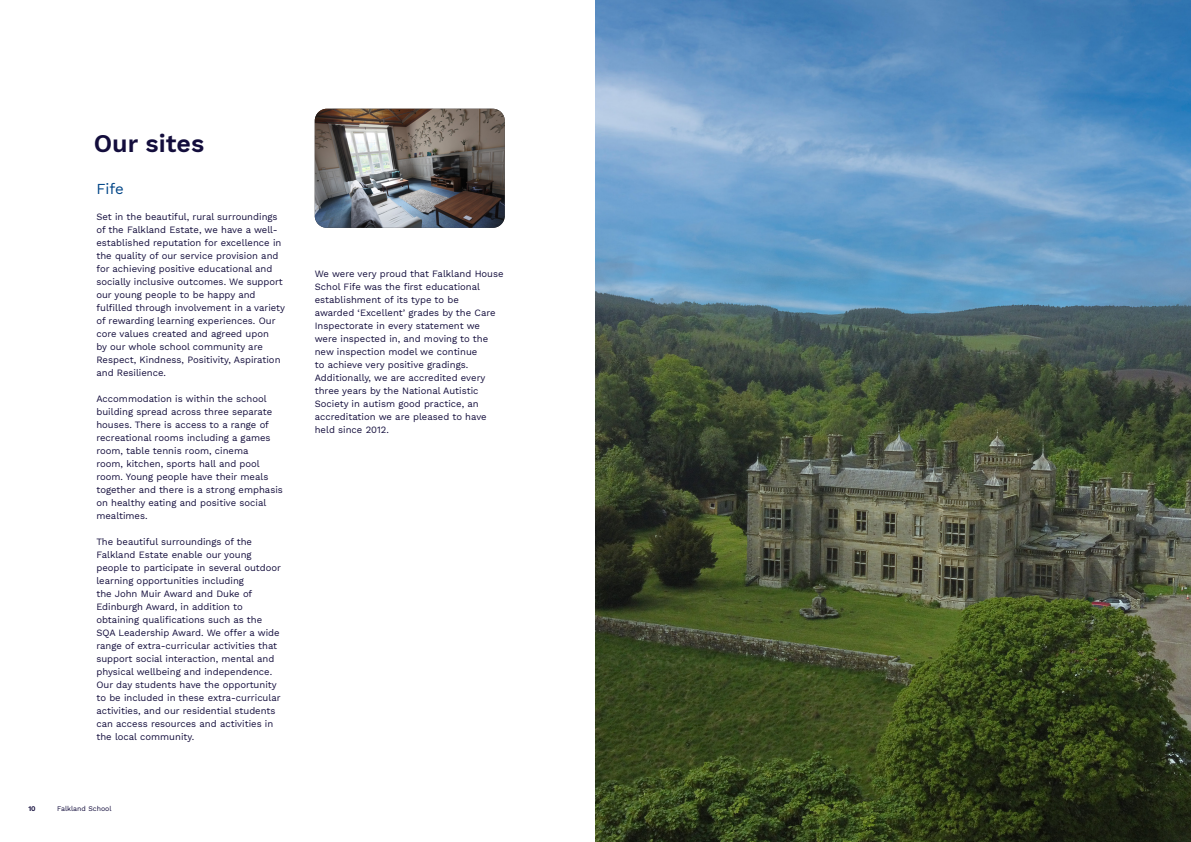
<style>
.page{position:relative;width:1191px;height:842px;background:#fff}
.page>*{position:absolute;margin:0;border:0;box-sizing:border-box;transform-origin:0 0}
.t1{font:25px "Work Sans";color:#130d3c}
.t2{font:15px "Work Sans";color:#004587}
.t3{font:9.5px/13px "Work Sans";color:#130d3c}
.t4{font:7px "Work Sans";color:#130d3c}
</style>
<div class="page">
<img style="left:595px;top:0;width:596px;height:842px">
<img style="left:315px;top:109px;width:190px;height:119px">
<h1 class="t1" style="left:94px;top:125px;width:112px">Our sites</h1>
<h2 class="t2" style="left:96px;top:178px;width:29px">Fife</h2>
<p class="t3" style="left:96px;top:210px;width:190px">Set in the beautiful, rural surroundings of the Falkland Estate, we have a well&shy;established reputation for excellence in the quality of our service provision and for achieving positive educational and socially inclusive outcomes. We support our young people to be happy and fulfilled through involvement in a variety of rewarding learning experiences. Our core values created and agreed upon<br>by our whole school community are Respect, Kindness, Positivity, Aspiration and Resilience.</p>
<p class="t3" style="left:96px;top:392px;width:188px">Accommodation is within the school building spread across three separate houses. There is access to a range of recreational rooms including a games room, table tennis room, cinema<br>room, kitchen, sports hall and pool room. Young people have their meals together and there is a strong emphasis on healthy eating and positive social mealtimes.</p>
<p class="t3" style="left:96px;top:535px;width:186px">The beautiful surroundings of the Falkland Estate enable our young people to participate in several outdoor learning opportunities including<br>the John Muir Award and Duke of Edinburgh Award, in addition to obtaining qualifications such as the SQA Leadership Award. We offer a wide range of extra-curricular activities that support social interaction, mental and physical wellbeing and independence.<br>Our day students have the opportunity to be included in these extra-curricular activities, and our residential students can access resources and activities in the local community.</p>
<p class="t4" style="left:28px;top:803px;width:9px">10</p>
<p class="t4" style="left:57px;top:803px;width:56px">Falkland School</p>
<p class="t3" style="left:315px;top:267px;width:190px">We were very proud that Falkland House Schol Fife was the first educational establishment of its type to be<br>awarded ‘Excellent’ grades by the Care Inspectorate in every statement we were inspected in, and moving to the new inspection model we continue<br>to achieve very positive gradings.<br>Additionally, we are accredited every three years by the National Autistic Society in autism good practice, an accreditation we are pleased to have held since 2012.</p>
</div>
